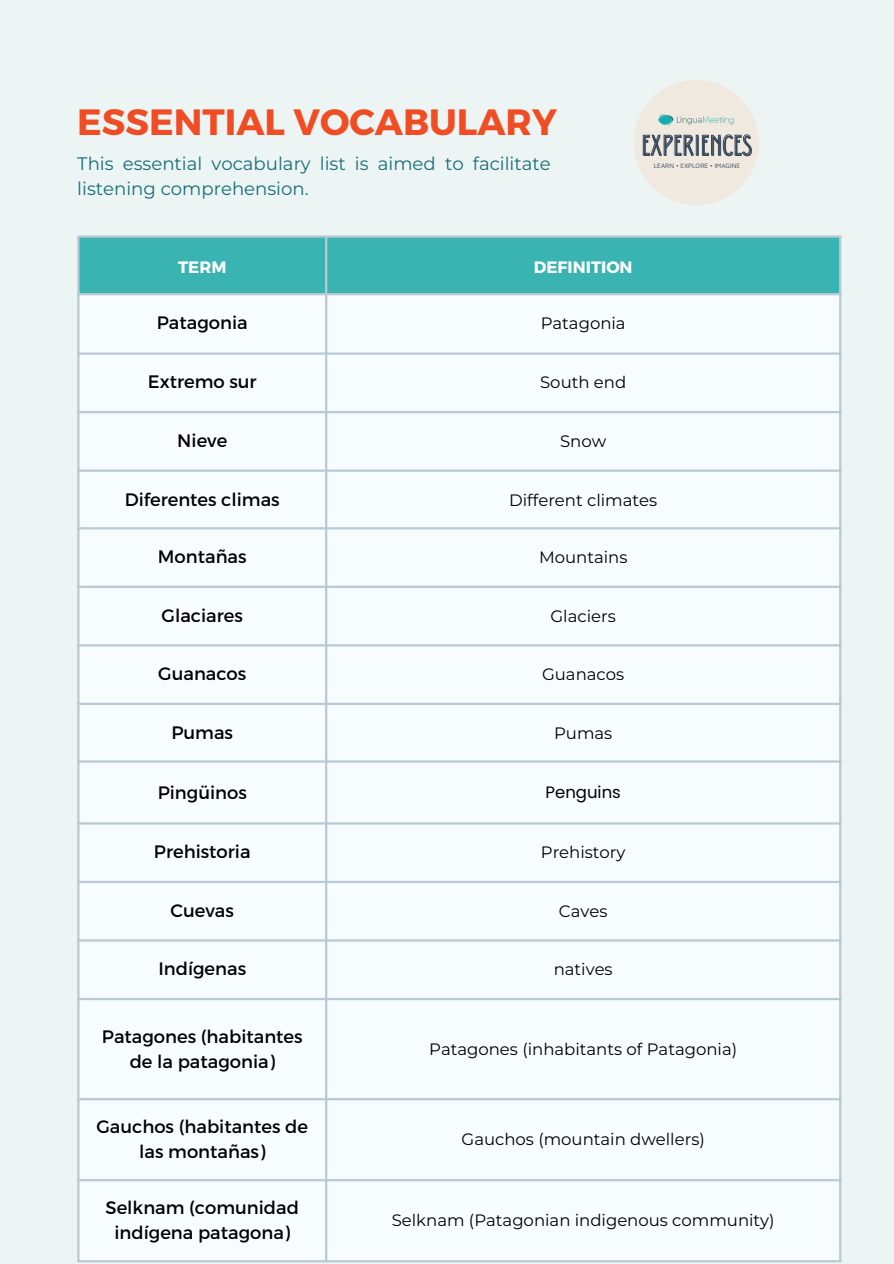
<style>
.page{position:relative;width:894px;height:1264px;background:#fff}
.page>*{position:absolute;margin:0;border:0;box-sizing:border-box;transform-origin:0 0}
.t1{font:700 36.6px "Montserrat";color:#f04d24}
.t2{font:28.2px "Donau Uppercase Neue";color:#364659}
.t3{font:18.15px/24.8px "Montserrat";color:#186e74}
.t4{font:18px/24.8px "Montserrat";color:#000;text-align:center}
.t5{font:16.5px "Montserrat";color:#000}
.t6{font:700 16.5px "Montserrat";color:#fff}
.t7{font:16.5px "Poppins";color:#000}
.t8{font:6.45px "Maven Pro";color:#364659}
</style>
<div class="page">
<div style="left:0;top:0;width:893px;height:1263px;background:#edf4f4"></div>
<div style="left:79px;top:238px;width:759px;height:55px;background:#39b4b3"></div>
<div style="left:79px;top:295px;width:759px;height:965px;background:#f6fcff"></div>
<hr style="left:77px;top:238px;width:2px;height:1022px;background:#bacad4">
<hr style="left:325px;top:238px;width:2px;height:1022px;background:#bacad4">
<hr style="left:838px;top:238px;width:3px;height:1022px;background:#bacad4">
<hr style="left:77px;top:235px;width:764px;height:3px;background:#bacad4">
<hr style="left:77px;top:293px;width:764px;height:2px;background:#bacad4">
<hr style="left:77px;top:352px;width:764px;height:3px;background:#bacad4">
<hr style="left:77px;top:411px;width:764px;height:2px;background:#bacad4">
<hr style="left:77px;top:469px;width:764px;height:3px;background:#bacad4">
<hr style="left:77px;top:527px;width:764px;height:2px;background:#bacad4">
<hr style="left:77px;top:585px;width:764px;height:3px;background:#bacad4">
<hr style="left:77px;top:644px;width:764px;height:2px;background:#bacad4">
<hr style="left:77px;top:702px;width:764px;height:3px;background:#bacad4">
<hr style="left:77px;top:760px;width:764px;height:2px;background:#bacad4">
<hr style="left:77px;top:822px;width:764px;height:2px;background:#bacad4">
<hr style="left:77px;top:880px;width:764px;height:3px;background:#bacad4">
<hr style="left:77px;top:939px;width:764px;height:2px;background:#bacad4">
<hr style="left:77px;top:997px;width:764px;height:3px;background:#bacad4">
<hr style="left:77px;top:1098px;width:764px;height:2px;background:#bacad4">
<hr style="left:77px;top:1179px;width:764px;height:2px;background:#bacad4">
<hr style="left:77px;top:1260px;width:764px;height:2px;background:#bacad4">
<div style="left:633px;top:80px;width:125px;height:125px;background:#efe9e0;border-radius:50%"></div>
<svg style="left:642px;top:134px;width:109px;height:22px"></svg>
<img style="left:658px;top:114px;width:76px;height:13px">
<p class="t1" style="left:77px;top:98px;width:481px">ESSENTIAL VOCABULARY</p>
<p class="t3" style="left:77px;top:151px;width:475px">This essential vocabulary list is aimed to facilitate listening comprehension.</p>
<h2 class="t2" style="left:641px;top:128px;width:111px">EXPERIENCES</h2>
<p class="t8" style="left:653px;top:161px;width:88px">LEARN • EXPLORE • IMAGINE</p>
<h1 class="t6" style="left:178px;top:256px;width:50px">TERM</h1>
<h3 class="t6" style="left:533px;top:256px;width:100px">DEFINITION</h3>
<p class="t4" style="left:157px;top:309px;width:92px">Patagonia</p>
<p class="t5" style="left:540px;top:313px;width:86px">Patagonia</p>
<p class="t4" style="left:148px;top:369px;width:110px">Extremo sur</p>
<p class="t5" style="left:540px;top:372px;width:88px">South end</p>
<p class="t4" style="left:177px;top:427px;width:51px">Nieve</p>
<p class="t5" style="left:560px;top:431px;width:48px">Snow</p>
<p class="t4" style="left:125px;top:486px;width:156px">Diferentes climas</p>
<p class="t5" style="left:509px;top:489px;width:150px">Different climates</p>
<p class="t4" style="left:158px;top:543px;width:90px">Montañas</p>
<p class="t5" style="left:539px;top:547px;width:90px">Mountains</p>
<p class="t4" style="left:162px;top:602px;width:83px">Glaciares</p>
<p class="t5" style="left:550px;top:605px;width:67px">Glaciers</p>
<p class="t4" style="left:158px;top:660px;width:90px">Guanacos</p>
<p class="t5" style="left:542px;top:664px;width:84px">Guanacos</p>
<p class="t4" style="left:171px;top:719px;width:63px">Pumas</p>
<p class="t5" style="left:554px;top:722px;width:60px">Pumas</p>
<p class="t4" style="left:158px;top:779px;width:91px">Pingüinos</p>
<p class="t7" style="left:545px;top:780px;width:77px">Penguins</p>
<p class="t4" style="left:154px;top:838px;width:98px">Prehistoria</p>
<p class="t5" style="left:540px;top:842px;width:86px">Prehistory</p>
<p class="t4" style="left:170px;top:897px;width:65px">Cuevas</p>
<p class="t5" style="left:558px;top:900px;width:50px">Caves</p>
<p class="t4" style="left:158px;top:955px;width:89px">Indígenas</p>
<p class="t5" style="left:553px;top:959px;width:60px">natives</p>
<p class="t4" style="left:102px;top:1023px;width:202px">Patagones (habitantes de la patagonia)</p>
<p class="t4" style="left:96px;top:1113px;width:213px">Gauchos (habitantes de las montañas)</p>
<p class="t4" style="left:105px;top:1194px;width:195px">Selknam (comunidad indígena patagona)</p>
<p class="t5" style="left:429px;top:1039px;width:309px">Patagones (inhabitants of Patagonia)</p>
<p class="t5" style="left:461px;top:1129px;width:245px">Gauchos (mountain dwellers)</p>
<p class="t5" style="left:391px;top:1210px;width:384px">Selknam (Patagonian indigenous community)</p>
</div>
